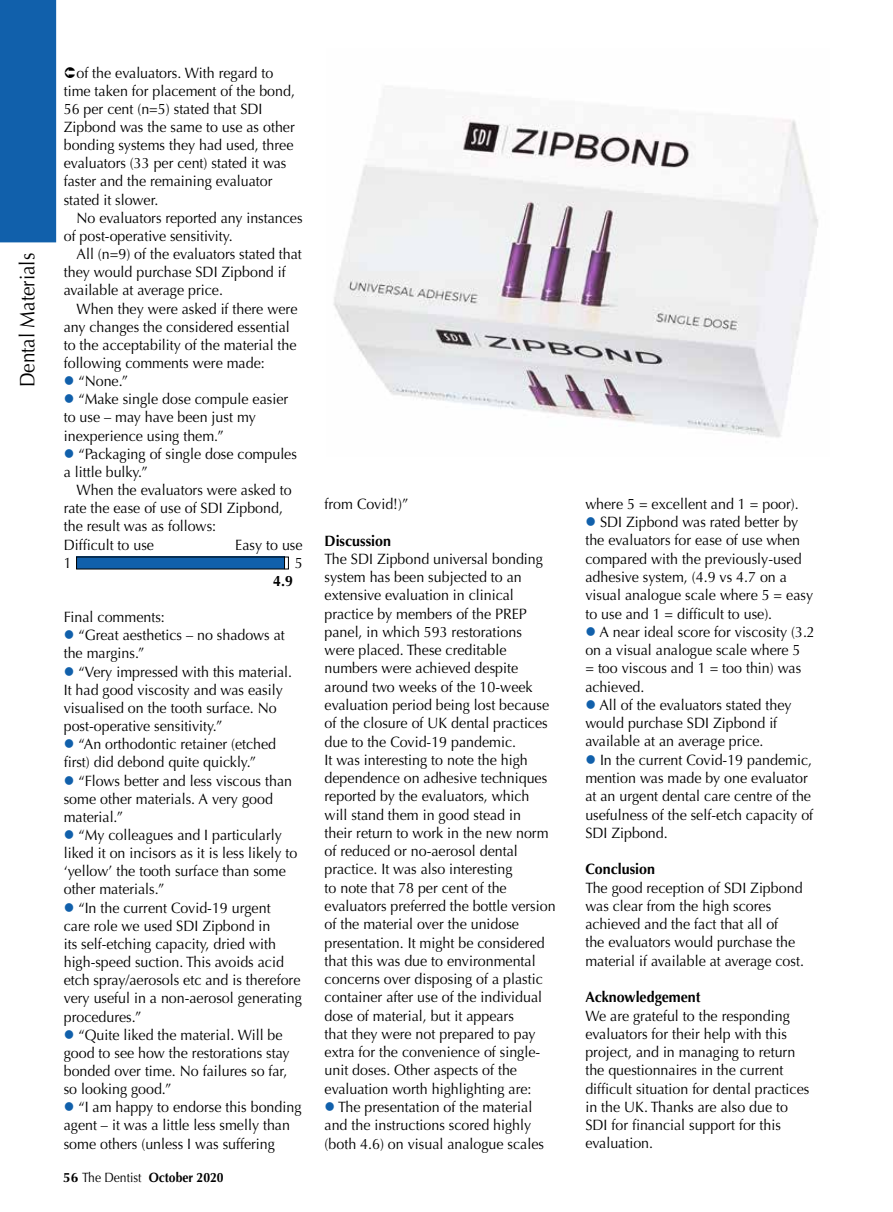
<style>
.page{position:relative;width:893px;height:1212px;background:#fff}
.page>*{position:absolute;margin:0;border:0;box-sizing:border-box;transform-origin:0 0}
.t1{font:21px "Optima";color:#000;scale:.9 1}
.t2{font:15px/18.3px "Optima";color:#000;scale:.95 1}
.t3{font:700 15px "Optima";color:#000;scale:.95 1}
.t4{font:700 13.5px "Optima";color:#000}
.s1{color:#1160ab}
.s2{font-weight:400}
</style>
<div class="page">
<div style="left:0;top:0;width:56px;height:242px;background:#1160ab"></div>
<img style="left:333px;top:115px;width:485px;height:323px">
<div style="left:76px;top:557px;width:209px;height:12px;background:#1160ab"></div>
<svg style="left:284px;top:557px;width:1px;height:12px"></svg>
<h1 class="t1" style="left:15px;top:387px;width:151px;rotate:-90deg">Dental Materials</h1>
<p class="t2" style="left:64px;top:64px;width:245px;text-indent:13px">of the evaluators. With regard to time taken for placement of the bond,<br>56 per cent (n=5) stated that SDI<br>Zipbond was the same to use as other bonding systems they had used, three evaluators (33 per cent) stated it was faster and the remaining evaluator stated it slower.</p>
<p class="t2" style="left:64px;top:209px;width:253px;text-indent:13px">No evaluators reported any instances of post-operative sensitivity.</p>
<p class="t2" style="left:64px;top:245px;width:252px;text-indent:13px">All (n=9) of the evaluators stated that they would purchase SDI Zipbond if available at average price.</p>
<p class="t2" style="left:64px;top:300px;width:247px;text-indent:13px">When they were asked if there were any changes the considered essential to the acceptability of the material the following comments were made:</p>
<p class="t2" style="left:64px;top:372px;width:69px"><span class="s1">●</span> “None.”</p>
<p class="t2" style="left:64px;top:390px;width:238px"><span class="s1">●</span> “Make single dose compule easier to use – may have been just my inexperience using them.”</p>
<p class="t2" style="left:64px;top:445px;width:247px"><span class="s1">●</span> “Packaging of single dose compules a little bulky.”</p>
<p class="t2" style="left:64px;top:481px;width:241px;text-indent:13px">When the evaluators were asked to rate the ease of use of SDI Zipbond, the result was as follows:<br>Difficult to use</p>
<p class="t2" style="left:235px;top:535px;width:72px">Easy to use</p>
<p class="t2" style="left:64px;top:554px;width:10px">1</p>
<p class="t2" style="left:295px;top:554px;width:10px">5</p>
<p class="t3" style="left:273px;top:572px;width:22px">4.9</p>
<p class="t2" style="left:64px;top:608px;width:108px">Final comments:</p>
<p class="t2" style="left:64px;top:626px;width:234px"><span class="s1">●</span> “Great aesthetics – no shadows at the margins.”</p>
<p class="t2" style="left:64px;top:663px;width:242px"><span class="s1">●</span> “Very impressed with this material.<br>It had good viscosity and was easily visualised on the tooth surface. No post-operative sensitivity.”</p>
<p class="t2" style="left:64px;top:735px;width:225px"><span class="s1">●</span> “An orthodontic retainer (etched first) did debond quite quickly.”</p>
<p class="t2" style="left:64px;top:771px;width:242px"><span class="s1">●</span> “Flows better and less viscous than some other materials. A very good material.”</p>
<p class="t2" style="left:64px;top:826px;width:247px"><span class="s1">●</span> “My colleagues and I particularly liked it on incisors as it is less likely to ‘yellow’ the tooth surface than some other materials.”</p>
<p class="t2" style="left:64px;top:898px;width:252px"><span class="s1">●</span> “In the current Covid-19 urgent<br>care role we used SDI Zipbond in<br>its self-etching capacity, dried with high-speed suction. This avoids acid etch spray/aerosols etc and is therefore very useful in a non-aerosol generating procedures.”</p>
<p class="t2" style="left:64px;top:1026px;width:239px"><span class="s1">●</span> “Quite liked the material. Will be good to see how the restorations stay bonded over time. No failures so far, so looking good.”</p>
<p class="t2" style="left:64px;top:1098px;width:252px"><span class="s1">●</span> “I am happy to endorse this bonding agent – it was a little less smelly than some others (unless I was suffering</p>
<p class="t4" style="left:63px;top:1170px;width:162px">56 <span class="s2">The Dentist</span> October 2020</p>
<p class="t2" style="left:325px;top:495px;width:90px">from Covid!)”</p>
<p class="t3" style="left:325px;top:532px;width:72px">Discussion</p>
<p class="t2" style="left:325px;top:550px;width:245px">The SDI Zipbond universal bonding system has been subjected to an extensive evaluation in clinical practice by members of the PREP panel, in which 593 restorations were placed. These creditable numbers were achieved despite around two weeks of the 10-week evaluation period being lost because of the closure of UK dental practices due to the Covid-19 pandemic.<br>It was interesting to note the high dependence on adhesive techniques reported by the evaluators, which will stand them in good stead in<br>their return to work in the new norm of reduced or no-aerosol dental practice. It was also interesting<br>to note that 78 per cent of the evaluators preferred the bottle version of the material over the unidose presentation. It might be considered that this was due to environmental concerns over disposing of a plastic container after use of the individual dose of material, but it appears<br>that they were not prepared to pay extra for the convenience of single&shy;unit doses. Other aspects of the evaluation worth highlighting are:</p>
<p class="t2" style="left:325px;top:1098px;width:232px"><span class="s1">●</span> The presentation of the material and the instructions scored highly (both 4.6) on visual analogue scales</p>
<p class="t2" style="left:585px;top:495px;width:226px">where 5 = excellent and 1 = poor).</p>
<p class="t2" style="left:585px;top:513px;width:241px"><span class="s1">●</span> SDI Zipbond was rated better by the evaluators for ease of use when compared with the previously-used adhesive system, (4.9 vs 4.7 on a visual analogue scale where 5 = easy to use and 1 = difficult to use).</p>
<p class="t2" style="left:585px;top:623px;width:243px"><span class="s1">●</span> A near ideal score for viscosity (3.2 on a visual analogue scale where 5<br>= too viscous and 1 = too thin) was achieved.</p>
<p class="t2" style="left:585px;top:696px;width:219px"><span class="s1">●</span> All of the evaluators stated they would purchase SDI Zipbond if available at an average price.</p>
<p class="t2" style="left:585px;top:751px;width:241px"><span class="s1">●</span> In the current Covid-19 pandemic, mention was made by one evaluator at an urgent dental care centre of the usefulness of the self-etch capacity of<br>SDI Zipbond.</p>
<p class="t3" style="left:585px;top:860px;width:75px">Conclusion</p>
<p class="t2" style="left:585px;top:878px;width:232px">The good reception of SDI Zipbond was clear from the high scores achieved and the fact that all of<br>the evaluators would purchase the material if available at average cost.</p>
<p class="t3" style="left:585px;top:988px;width:123px">Acknowledgement</p>
<p class="t2" style="left:585px;top:1006px;width:237px">We are grateful to the responding evaluators for their help with this project, and in managing to return the questionnaires in the current difficult situation for dental practices in the UK. Thanks are also due to<br>SDI for financial support for this evaluation.</p>
</div>
